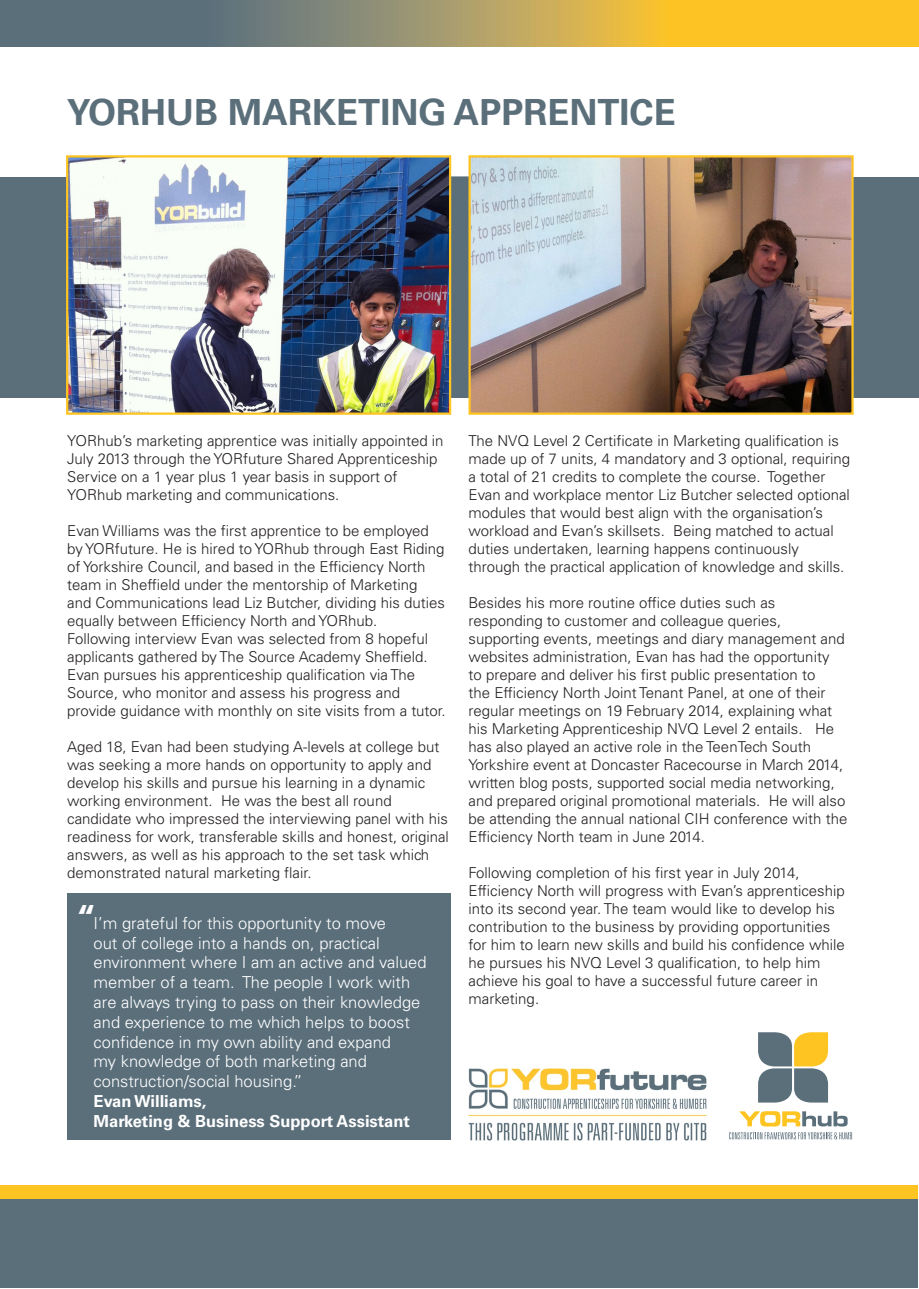
<style>
.page{position:relative;width:919px;height:1289px;background:#fff}
.page>*{position:absolute;margin:0;border:0;box-sizing:border-box;transform-origin:0 0}
.t1{font:700 36px "Univers";color:#5b6f7b}
.t2{font:700 36px "Univers";color:#fff}
.t3{font:300 16.5px/19.8px "Univers";color:#fff}
.t4{font:700 16.5px "Univers";color:#fff}
.t5{font:300 15px/18px "Univers";color:#231f20}
</style>
<div class="page">
<div style="left:0;top:177px;width:918px;height:221px;background:#5b6f7b"></div>
<div style="left:1px;top:1197px;width:917px;height:91px;background:#5b6f7b"></div>
<div style="left:1px;top:1184px;width:917px;height:14px;background:#fec422"></div>
<svg style="left:1px;top:0;width:917px;height:47px"></svg>
<hr style="left:67px;top:176px;width:785px;height:1px;background:#5b6f7b">
<svg style="left:758px;top:1032px;width:70px;height:70px"></svg>
<svg style="left:729px;top:1132px;width:122px;height:7px"></svg>
<svg style="left:739px;top:1111px;width:108px;height:15px"></svg>
<div style="left:67px;top:893px;width:383px;height:247px;background:#5b6f7b"></div>
<img style="left:69px;top:158px;width:379px;height:254px">
<div style="left:66px;top:155px;width:385px;height:260px;border:2px solid #fec422"></div>
<img style="left:471px;top:158px;width:379px;height:254px">
<div style="left:468px;top:155px;width:385px;height:260px;border:2px solid #fec422"></div>
<img style="left:468px;top:1068px;width:239px;height:72px">
<p class="t1" style="left:67px;top:91px;width:610px">YORHUB MARKETING APPRENTICE</p>
<p class="t5" style="left:67px;top:431px;width:378px">YORhub’s marketing apprentice was initially appointed in July 2013 through the YORfuture Shared Apprenticeship Service on a 1 year plus 1 year basis in support of YORhub marketing and communications.</p>
<p class="t5" style="left:67px;top:521px;width:379px">Evan Williams was the first apprentice to be employed by YORfuture. He is hired to YORhub through East Riding of Yorkshire Council, and based in the Efficiency North team in Sheffield under the mentorship of Marketing and Communications lead Liz Butcher, dividing his duties equally between Efficiency North and YORhub.</p>
<p class="t5" style="left:67px;top:629px;width:380px">Following interview Evan was selected from 8 hopeful applicants gathered by The Source Academy Sheffield.<br>Evan pursues his apprenticeship qualification via The Source, who monitor and assess his progress and provide guidance with monthly on site visits from a tutor.</p>
<p class="t5" style="left:67px;top:737px;width:383px">Aged 18, Evan had been studying A-levels at college but was seeking a more hands on opportunity to apply and develop his skills and pursue his learning in a dynamic working environment. He was the best all round candidate who impressed the interviewing panel with his readiness for work, transferable skills and honest, original answers, as well as his approach to the set task which demonstrated natural marketing flair.</p>
<p class="t2" style="left:77px;top:897px;width:22px">“</p>
<p class="t3" style="left:94px;top:913px;width:334px">I’m grateful for this opportunity to move<br>out of college into a hands on, practical environment where I am an active and valued member of a team. The people I work with are always trying to pass on their knowledge and experience to me which helps to boost confidence in my own ability and expand<br>my knowledge of both marketing and construction/social housing.”</p>
<p class="t4" style="left:94px;top:1091px;width:114px">Evan Williams,</p>
<p class="t4" style="left:94px;top:1111px;width:318px">Marketing &amp; Business Support Assistant</p>
<p class="t5" style="left:468px;top:431px;width:383px">The NVQ Level 2 Certificate in Marketing qualification is made up of 7 units, 4 mandatory and 3 optional, requiring a total of 21 credits to complete the course. Together Evan and workplace mentor Liz Butcher selected optional modules that would best align with the organisation’s workload and Evan’s skillsets. Being matched to actual duties undertaken, learning happens continuously through the practical application of knowledge and skills.</p>
<p class="t5" style="left:468px;top:593px;width:380px">Besides his more routine office duties such as responding to customer and colleague queries, supporting events, meetings and diary management and websites administration, Evan has had the opportunity<br>to prepare and deliver his first public presentation to<br>the Efficiency North Joint Tenant Panel, at one of their regular meetings on 19 February 2014, explaining what his Marketing Apprenticeship NVQ Level 2 entails. He has also played an active role in the TeenTech South Yorkshire event at Doncaster Racecourse in March 2014, written blog posts, supported social media networking, and prepared original promotional materials. He will also be attending the annual national CIH conference with the Efficiency North team in June 2014.</p>
<p class="t5" style="left:468px;top:863px;width:378px">Following completion of his first year in July 2014, Efficiency North will progress with Evan’s apprenticeship into its second year. The team would like to develop his contribution to the business by providing opportunities for him to learn new skills and build his confidence while he pursues his NVQ Level 3 qualification, to help him achieve his goal to have a successful future career in marketing.</p>
</div>
